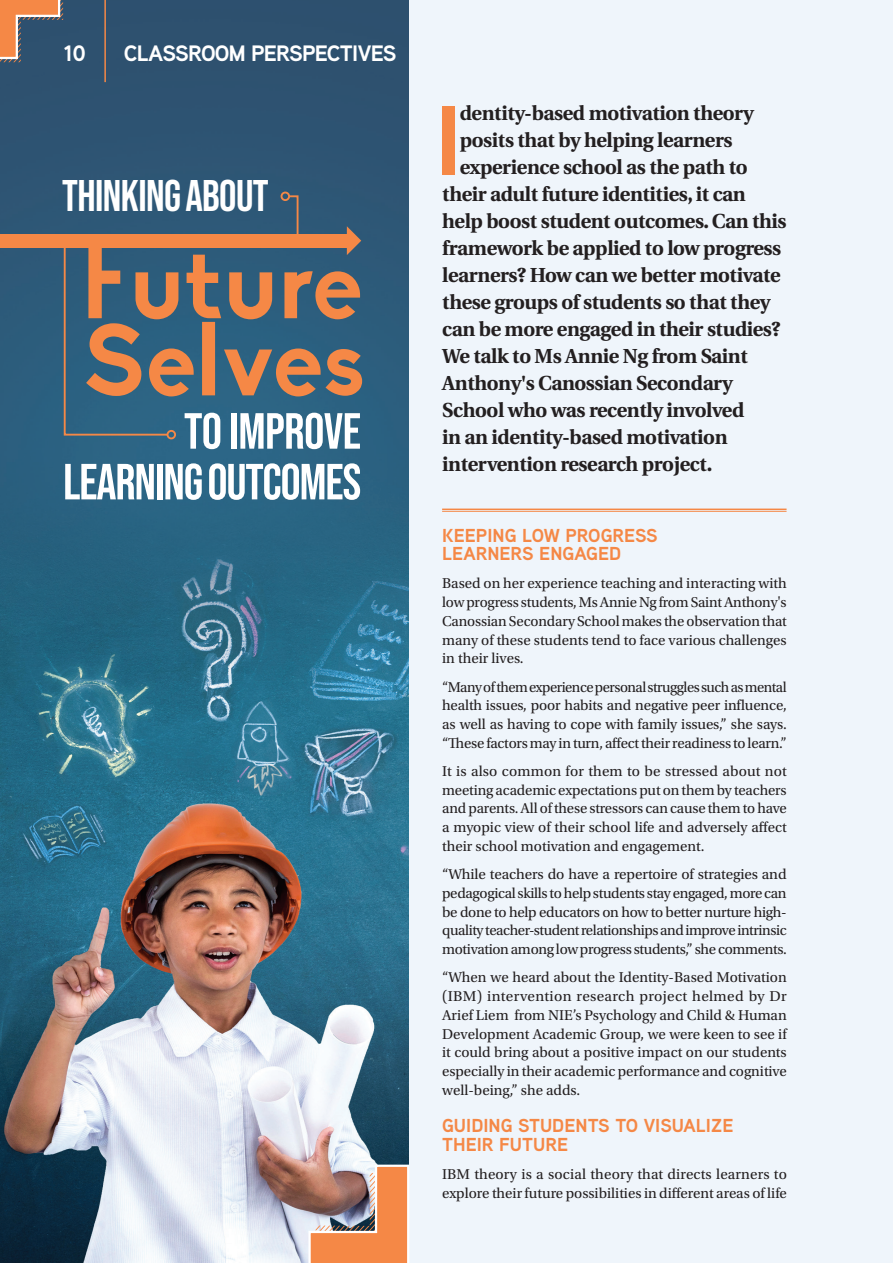
<style>
.page{position:relative;width:893px;height:1263px;background:#eff5fb}
.page>*{position:absolute;margin:0;border:0;box-sizing:border-box;transform-origin:0 0}
.Standfirst{font:700 97.65px "Aaux Next";color:#f58846}
.t1{font:50.7px/50.7px "Bebas Neue";letter-spacing:-.02em;color:#fff;text-align:right}
.t2{font:44.25px "Bebas Neue";letter-spacing:-.015em;color:#fff}
.t3{font:700 22.35px "Aaux Next";letter-spacing:-.03em;color:#fff}
.Standfirst-2{font:20.25px "Utopia Bold Os F";letter-spacing:-.02em;color:#231f20}
.t4{font:700 18.75px/18.8px "Aaux Next";color:#f58846}
.Body_Text{font:15px/18.8px "Utopia Std";color:#231f20;text-align:justify}
</style>
<div class="page">
<img style="left:0;top:0;width:408px;height:1263px">
<hr style="left:442px;top:509px;width:344px;height:1px;background:#f58846">
<hr style="left:442px;top:511px;width:344px;height:1px;background:#f58846">
<div style="left:167px;top:430px;width:9px;height:9px;border:2px solid #f58846;border-radius:50%"></div>
<div style="left:0;top:235px;width:350px;height:13px;background:#f58846"></div>
<svg style="left:63px;top:194px;width:299px;height:242px;background:#61696e"></svg>
<div style="left:281px;top:192px;width:9px;height:9px;border:2px solid #f58846;border-radius:50%"></div>
<img style="left:307px;top:1163px;width:102px;height:100px">
<svg style="left:0;top:0;width:63px;height:62px;background:#8d7367"></svg>
<hr style="left:104px;top:0;width:2px;height:82px;background:#f58846">
<p class="t3" style="left:64px;top:37px;width:24px">10</p>
<p class="t3" style="left:124px;top:37px;width:274px">CLASSROOM PERSPECTIVES</p>
<p class="t2" style="left:62px;top:171px;width:208px">THINKING ABOUT</p>
<p class="t1" style="left:63px;top:405px;width:300px">TO IMPROVE<br>LEARNING OUTCOMES</p>
<p class="Standfirst" style="left:435px;top:71px;width:28px">I</p>
<p class="Standfirst-2" style="left:460px;top:102px;width:295px">dentity-based motivation theory</p>
<p class="Standfirst-2" style="left:460px;top:129px;width:274px">posits that by helping learners</p>
<p class="Standfirst-2" style="left:460px;top:156px;width:289px">experience school as the path to</p>
<p class="Standfirst-2" style="left:442px;top:183px;width:305px">their adult future identities, it can</p>
<p class="Standfirst-2" style="left:442px;top:210px;width:346px">help boost student outcomes. Can this</p>
<p class="Standfirst-2" style="left:442px;top:237px;width:341px">framework be applied to low progress</p>
<p class="Standfirst-2" style="left:442px;top:264px;width:340px">learners? How can we better motivate</p>
<p class="Standfirst-2" style="left:442px;top:291px;width:330px">these groups of students so that they</p>
<p class="Standfirst-2" style="left:442px;top:318px;width:340px">can be more engaged in their studies?</p>
<p class="Standfirst-2" style="left:442px;top:345px;width:307px">We talk to Ms Annie Ng from Saint</p>
<p class="Standfirst-2" style="left:442px;top:372px;width:292px">Anthony's Canossian Secondary</p>
<p class="Standfirst-2" style="left:442px;top:399px;width:304px">School who was recently involved</p>
<p class="Standfirst-2" style="left:442px;top:426px;width:287px">in an identity-based motivation</p>
<p class="Standfirst-2" style="left:442px;top:453px;width:272px">intervention research project.</p>
<p class="t4" style="left:442px;top:525px;width:217px">KEEPING LOW PROGRESS<br>LEARNERS ENGAGED</p>
<p class="Body_Text" style="left:442px;top:574px;width:346px">Based on her experience teaching and interacting with low progress students, Ms Annie Ng from Saint Anthony's Canossian Secondary School makes the observation that many of these students tend to face various challenges in their lives.</p>
<p class="Body_Text" style="left:442px;top:678px;width:346px">“Many of them experience personal struggles such as mental health issues, poor habits and negative peer influence, as well as having to cope with family issues,” she says. “These factors may in turn, affect their readiness to learn.”</p>
<p class="Body_Text" style="left:442px;top:762px;width:346px">It is also common for them to be stressed about not meeting academic expectations put on them by teachers and parents. All of these stressors can cause them to have a myopic view of their school life and adversely affect their school motivation and engagement.</p>
<p class="Body_Text" style="left:442px;top:865px;width:346px">“While teachers do have a repertoire of strategies and pedagogical skills to help students stay engaged, more can be done to help educators on how to better nurture high&shy;quality teacher-student relationships and improve intrinsic motivation among low progress students,” she comments.</p>
<p class="Body_Text" style="left:442px;top:968px;width:346px">“When we heard about the Identity-Based Motivation (IBM) intervention research project helmed by Dr Arief Liem from NIE’s Psychology and Child &amp; Human Development Academic Group, we were keen to see if it could bring about a positive impact on our students especially in their academic performance and cognitive well-being,” she adds.</p>
<p class="t4" style="left:442px;top:1116px;width:293px">GUIDING STUDENTS TO VISUALIZE<br>THEIR FUTURE</p>
<p class="Body_Text" style="left:442px;top:1165px;width:346px">IBM theory is a social theory that directs learners to explore their future possibilities in different areas of life</p>
</div>
